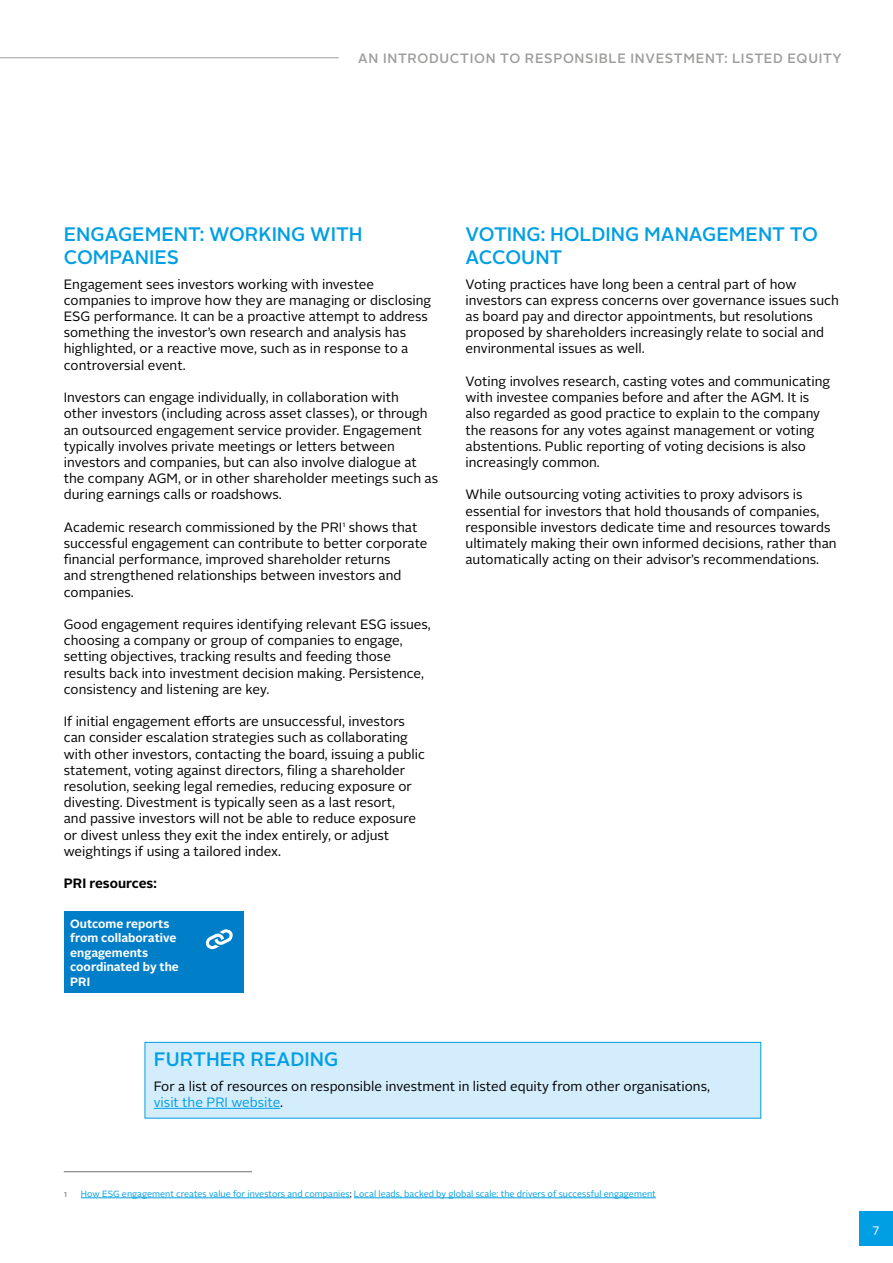
<style>
.page{position:relative;width:893px;height:1263px;background:#fff}
.page>*{position:absolute;margin:0;border:0;box-sizing:border-box;transform-origin:0 0}
.t1{font:500 19.5px/23.4px "Alright Sans";color:#009fe3}
.t2{font:13.5px/16.2px "Alright Sans";color:#000}
.t3{font:500 13.5px "Alright Sans";letter-spacing:.05em;color:#9d9d9c}
.t4{font:700 13.5px "Alright Sans";color:#000}
.t5{font:700 12px/14.4px "Alright Sans";color:#fff}
.t6{font:12px "Alright Sans";color:#fff}
.t7{font:9px "Alright Sans";color:#009fe3}
.t8{font:9px "Alright Sans";color:#706f6f}
.s1{color:#009fe3}
.s2{color:#000}
</style>
<div class="page">
<div style="left:859px;top:1212px;width:34px;height:34px;background:#009fe3"></div>
<hr style="left:0;top:57px;width:339px;height:1px;background:#9d9d9c">
<div style="left:64px;top:911px;width:180px;height:82px;background:#007ec7"></div>
<svg style="left:205px;top:929px;width:28px;height:21px"></svg>
<div style="left:145px;top:1042px;width:616px;height:76px;background:#d4edfc"></div>
<hr style="left:154px;top:1108px;width:126px;height:1px;background:#009fe3">
<div style="left:145px;top:1042px;width:616px;height:76px;border:1px solid #009fe3"></div>
<hr style="left:64px;top:1171px;width:188px;height:1px;background:#706f6f">
<hr style="left:81px;top:1197px;width:269px;height:1px;background:#009fe3">
<hr style="left:354px;top:1197px;width:302px;height:1px;background:#009fe3">
<p class="t3" style="left:358px;top:49px;width:485px">AN INTRODUCTION TO RESPONSIBLE INVESTMENT: LISTED EQUITY</p>
<h1 class="t1" style="left:64px;top:222px;width:300px">ENGAGEMENT: WORKING WITH<br>COMPANIES</h1>
<p class="t2" style="left:64px;top:276px;width:369px">Engagement sees investors working with investee companies to improve how they are managing or disclosing ESG performance. It can be a proactive attempt to address something the investor’s own research and analysis has highlighted, or a reactive move, such as in response to a controversial event.</p>
<p class="t2" style="left:64px;top:389px;width:376px">Investors can engage individually, in collaboration with<br>other investors (including across asset classes), or through an outsourced engagement service provider. Engagement typically involves private meetings or letters between investors and companies, but can also involve dialogue at the company AGM, or in other shareholder meetings such as during earnings calls or roadshows.</p>
<p class="t2" style="left:64px;top:519px;width:365px">Academic research commissioned by the PRI<sup>1</sup> shows that successful engagement can contribute to better corporate financial performance, improved shareholder returns<br>and strengthened relationships between investors and companies.</p>
<p class="t2" style="left:64px;top:616px;width:369px">Good engagement requires identifying relevant ESG issues, choosing a company or group of companies to engage, setting objectives, tracking results and feeding those results back into investment decision making. Persistence, consistency and listening are key.</p>
<p class="t2" style="left:64px;top:713px;width:363px">If initial engagement efforts are unsuccessful, investors can consider escalation strategies such as collaborating with other investors, contacting the board, issuing a public statement, voting against directors, filing a shareholder resolution, seeking legal remedies, reducing exposure or divesting. Divestment is typically seen as a last resort,<br>and passive investors will not be able to reduce exposure or divest unless they exit the index entirely, or adjust weightings if using a tailored index.</p>
<p class="t4" style="left:64px;top:874px;width:94px">PRI resources:</p>
<p class="t5" style="left:70px;top:917px;width:110px">Outcome reports from collaborative engagements coordinated by the<br>PRI</p>
<h1 class="t1" style="left:466px;top:222px;width:354px">VOTING: HOLDING MANAGEMENT TO<br>ACCOUNT</h1>
<p class="t2" style="left:466px;top:276px;width:375px">Voting practices have long been a central part of how investors can express concerns over governance issues such as board pay and director appointments, but resolutions proposed by shareholders increasingly relate to social and environmental issues as well.</p>
<p class="t2" style="left:466px;top:373px;width:366px">Voting involves research, casting votes and communicating with investee companies before and after the AGM. It is also regarded as good practice to explain to the company the reasons for any votes against management or voting abstentions. Public reporting of voting decisions is also increasingly common.</p>
<p class="t2" style="left:466px;top:487px;width:373px">While outsourcing voting activities to proxy advisors is essential for investors that hold thousands of companies, responsible investors dedicate time and resources towards ultimately making their own informed decisions, rather than automatically acting on their advisor’s recommendations.</p>
<h1 class="t1" style="left:154px;top:1048px;width:186px">FURTHER READING</h1>
<p class="t2" style="left:154px;top:1078px;width:558px">For a list of resources on responsible investment in listed equity from other organisations, <span class="s1">visit the PRI website</span>.</p>
<p class="t8" style="left:64px;top:1188px;width:5px">1</p>
<p class="t7" style="left:81px;top:1188px;width:576px">How ESG engagement creates value for investors and companies<span class="s2">;</span> Local leads, backed by global scale: the drivers of successful engagement</p>
<p class="t6" style="left:872px;top:1221px;width:8px">7</p>
</div>
